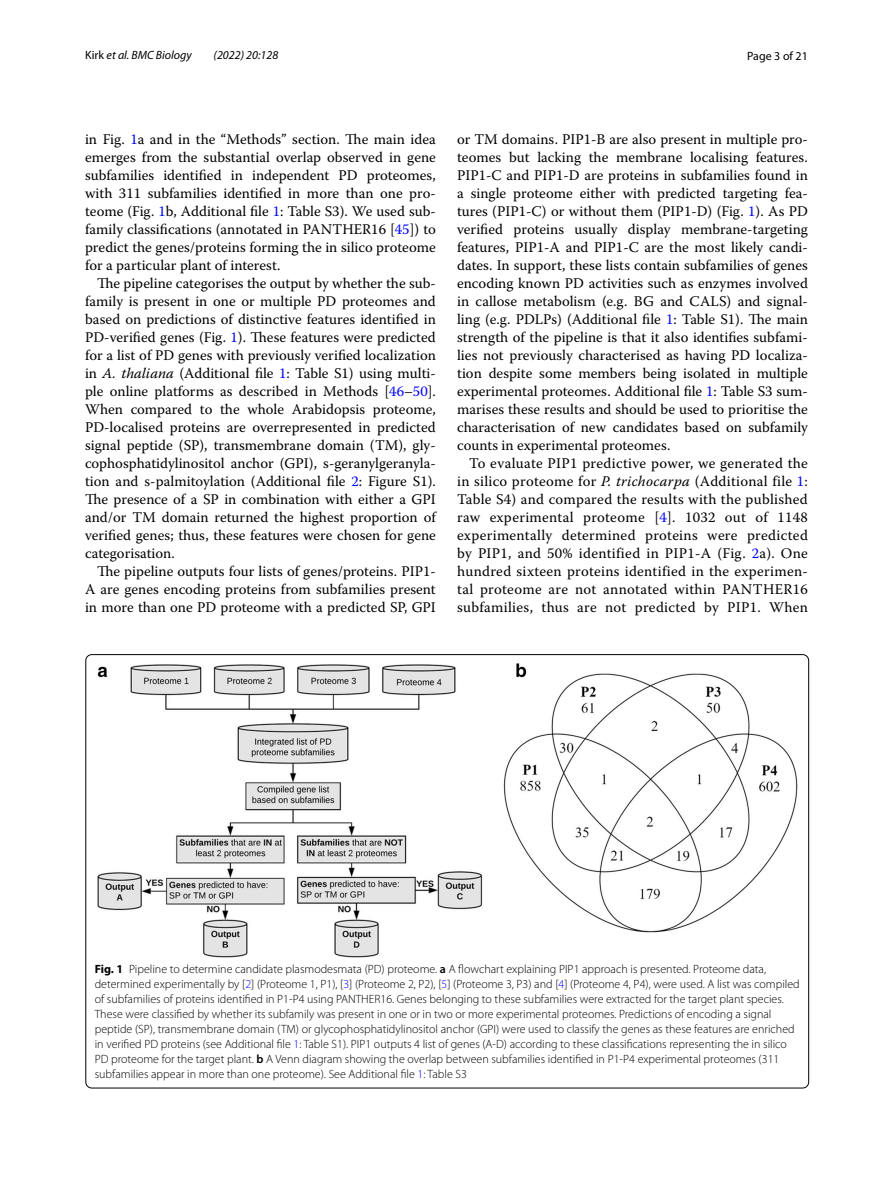
<style>
.page{position:relative;width:893px;height:1187px;background:#fff}
.page>*{position:absolute;margin:0;border:0;box-sizing:border-box;transform-origin:0 0}
.t1{font:14.7px/18px "Warnock Pro";color:#000;text-align:justify}
.t2{font:300 12px/15px "Myriad Pro";color:#000}
.t3{font:italic 12px "Myriad Pro";color:#000}
.t4{font:12px "Myriad Pro";color:#000}
.s1{font-style:normal}
.s2{color:#00f}
.s3{font-style:italic}
.s4{font-weight:700}
.s5{font-weight:600}
</style>
<div class="page">
<img style="left:97px;top:663px;width:700px;height:294px">
<p class="t3" style="left:85px;top:48px;width:108px"><span class="s1">Kirk</span> et al. BMC Biology</p>
<p class="t3" style="left:214px;top:48px;width:66px">(2022) 20:128</p>
<p class="t4" style="left:747px;top:48px;width:62px">Page 3 of 21</p>
<p class="t1" style="left:85px;top:130px;width:352px">in Fig. <span class="s2">1</span>a and in the “Methods” section. The main idea emerges from the substantial overlap observed in gene subfamilies identified in independent PD proteomes, with 311 subfamilies identified in more than one pro&shy;teome (Fig. <span class="s2">1</span>b, Additional file <span class="s2">1</span>: Table S3). We used sub&shy;family classifications (annotated in PANTHER16 [<span class="s2">45</span>]) to predict the genes/proteins forming the in silico proteome for a particular plant of interest.</p>
<p class="t1" style="left:85px;top:274px;width:352px;text-indent:12px">The pipeline categorises the output by whether the sub&shy;family is present in one or multiple PD proteomes and based on predictions of distinctive features identified in PD-verified genes (Fig. <span class="s2">1</span>). These features were predicted for a list of PD genes with previously verified localization in <span class="s3">A. thaliana</span> (Additional file <span class="s2">1</span>: Table S1) using multi&shy;ple online platforms as described in Methods [<span class="s2">46</span>–<span class="s2">50</span>].<br>When compared to the whole Arabidopsis proteome, PD-localised proteins are overrepresented in predicted signal peptide (SP), transmembrane domain (TM), gly&shy;cophosphatidylinositol anchor (GPI), s-geranylgeranyla&shy;tion and s-palmitoylation (Additional file <span class="s2">2</span>: Figure S1).<br>The presence of a SP in combination with either a GPI and/or TM domain returned the highest proportion of verified genes; thus, these features were chosen for gene categorisation.</p>
<p class="t1" style="left:85px;top:562px;width:352px;text-indent:12px">The pipeline outputs four lists of genes/proteins. PIP1- A are genes encoding proteins from subfamilies present in more than one PD proteome with a predicted SP, GPI</p>
<p class="t1" style="left:457px;top:130px;width:352px">or TM domains. PIP1-B are also present in multiple pro&shy;teomes but lacking the membrane localising features.<br>PIP1-C and PIP1-D are proteins in subfamilies found in a single proteome either with predicted targeting fea&shy;tures (PIP1-C) or without them (PIP1-D) (Fig. <span class="s2">1</span>). As PD verified proteins usually display membrane-targeting features, PIP1-A and PIP1-C are the most likely candi&shy;dates. In support, these lists contain subfamilies of genes encoding known PD activities such as enzymes involved in callose metabolism (e.g. BG and CALS) and signal&shy;ling (e.g. PDLPs) (Additional file <span class="s2">1</span>: Table S1). The main strength of the pipeline is that it also identifies subfami&shy;lies not previously characterised as having PD localiza&shy;tion despite some members being isolated in multiple experimental proteomes. Additional file <span class="s2">1</span>: Table S3 sum&shy;marises these results and should be used to prioritise the characterisation of new candidates based on subfamily counts in experimental proteomes.</p>
<p class="t1" style="left:457px;top:454px;width:352px;text-indent:12px">To evaluate PIP1 predictive power, we generated the in silico proteome for <span class="s3">P. trichocarpa</span> (Additional file <span class="s2">1</span>:<br>Table S4) and compared the results with the published raw experimental proteome [<span class="s2">4</span>]. 1032 out of 1148 experimentally determined proteins were predicted by PIP1, and 50% identified in PIP1-A (Fig. <span class="s2">2</span>a). One hundred sixteen proteins identified in the experimen&shy;tal proteome are not annotated within PANTHER16 subfamilies, thus are not predicted by PIP1. When</p>
<p class="t2" style="left:95px;top:961px;width:706px"><span class="s4">Fig. 1</span> Pipeline to determine candidate plasmodesmata (PD) proteome. <span class="s5">a</span> A flowchart explaining PIP1 approach is presented. Proteome data, determined experimentally by [<span class="s2">2</span>] (Proteome 1, P1), [<span class="s2">3</span>] (Proteome 2, P2), [<span class="s2">5</span>] (Proteome 3, P3) and [<span class="s2">4</span>] (Proteome 4, P4), were used. A list was compiled of subfamilies of proteins identified in P1-P4 using PANTHER16. Genes belonging to these subfamilies were extracted for the target plant species.<br>These were classified by whether its subfamily was present in one or in two or more experimental proteomes. Predictions of encoding a signal peptide (SP), transmembrane domain (TM) or glycophosphatidylinositol anchor (GPI) were used to classify the genes as these features are enriched in verified PD proteins (see Additional file <span class="s2">1</span>: Table S1). PIP1 outputs 4 list of genes (A-D) according to these classifications representing the in silico PD proteome for the target plant. <span class="s5">b</span> A Venn diagram showing the overlap between subfamilies identified in P1-P4 experimental proteomes (311 subfamilies appear in more than one proteome). See Additional file <span class="s2">1</span>: Table S3</p>
</div>
